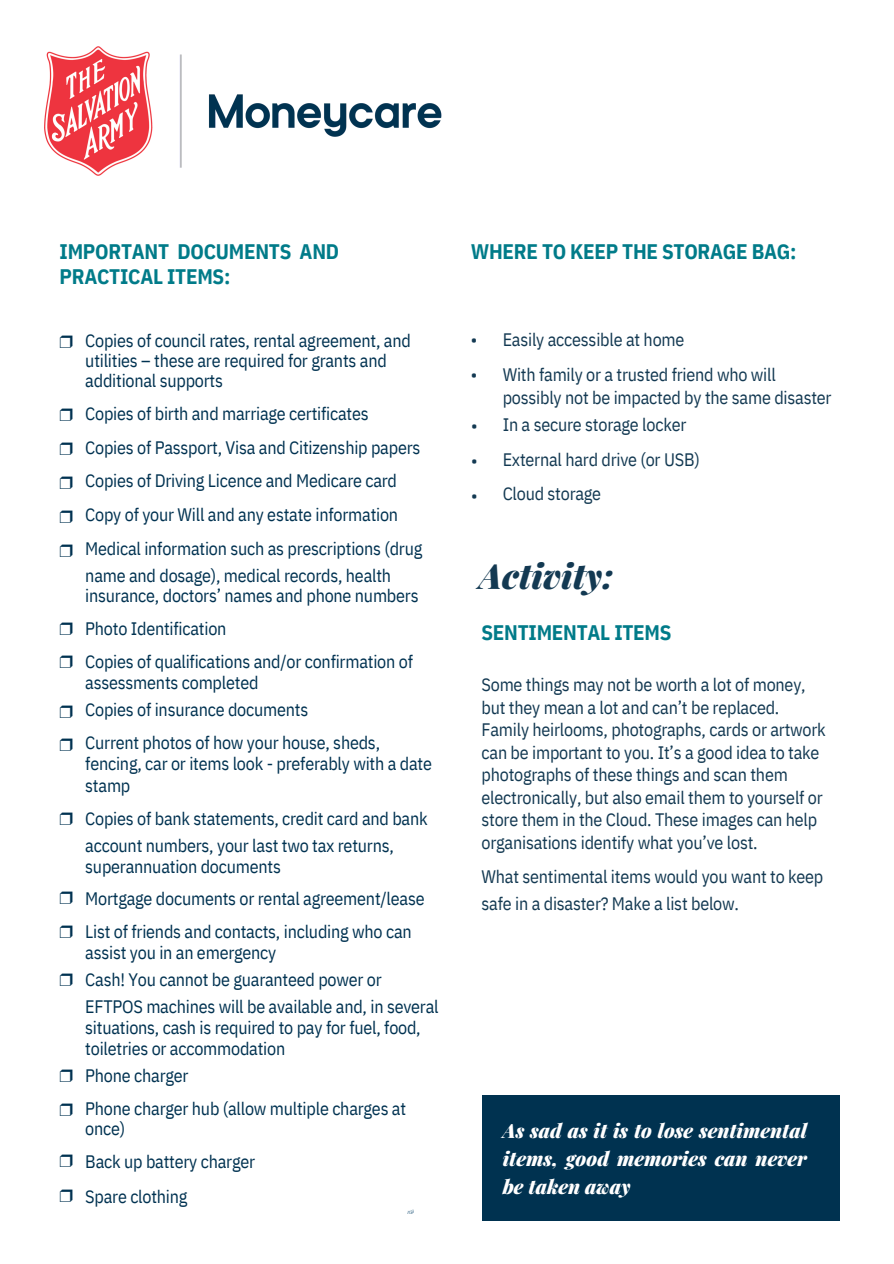
<style>
.page{position:relative;width:894px;height:1264px;background:#fff}
.page>*{position:absolute;margin:0;border:0;box-sizing:border-box;transform-origin:0 0}
.t1{font:italic 900 34.5px "Playfair Display";color:#133952}
.t2{font:700 21px/24.8px "IBM Plex Sans Cond";letter-spacing:-.01em;color:#007b89}
.t3{font:italic 900 19.5px/28.2px "Playfair Display";color:#fff;text-align:justify}
.t4{font:18px "IBM Plex Sans Cond";letter-spacing:-.01em;color:#003251}
.t5{font:18px/22.5px "IBM Plex Sans Cond";letter-spacing:-.01em;color:#133952}
.t6{font:18px/33.8px "Free Serif";color:#003251}
</style>
<div class="page">
<svg style="left:407px;top:1209px;width:6px;height:4px"></svg>
<img style="left:44px;top:46px;width:398px;height:130px">
<div style="left:481px;top:1095px;width:357px;height:125px;background:#003250"></div>
<p class="t2" style="left:60px;top:239px;width:281px">IMPORTANT DOCUMENTS AND<br>PRACTICAL ITEMS:</p>
<p class="t6" style="left:60px;top:325px;width:15px">❒</p>
<p class="t6" style="left:60px;top:398px;width:15px;text-align:justify">❒ ❒ ❒ ❒ ❒</p>
<p class="t6" style="left:60px;top:611px;width:15px">❒ ❒</p>
<p class="t6" style="left:60px;top:694px;width:15px">❒ ❒</p>
<p class="t6" style="left:60px;top:802px;width:15px">❒</p>
<p class="t6" style="left:60px;top:881px;width:15px">❒ ❒</p>
<p class="t6" style="left:60px;top:962px;width:15px">❒</p>
<p class="t6" style="left:60px;top:1059px;width:15px">❒ ❒</p>
<p class="t6" style="left:60px;top:1143px;width:15px;line-height:35px">❒ ❒</p>
<p class="t4" style="left:85px;top:328px;width:327px">Copies of council rates, rental agreement, and</p>
<p class="t4" style="left:85px;top:348px;width:303px">utilities – these are required for grants and</p>
<p class="t4" style="left:85px;top:368px;width:139px">additional supports</p>
<p class="t4" style="left:85px;top:401px;width:285px">Copies of birth and marriage certificates</p>
<p class="t4" style="left:85px;top:435px;width:336px">Copies of Passport, Visa and Citizenship papers</p>
<p class="t4" style="left:85px;top:469px;width:313px">Copies of Driving Licence and Medicare card</p>
<p class="t4" style="left:85px;top:502px;width:314px">Copy of your Will and any estate information</p>
<p class="t4" style="left:85px;top:536px;width:338px">Medical information such as prescriptions (drug</p>
<p class="t4" style="left:85px;top:563px;width:307px">name and dosage), medical records, health</p>
<p class="t4" style="left:85px;top:584px;width:335px">insurance, doctors’ names and phone numbers</p>
<p class="t4" style="left:85px;top:616px;width:143px">Photo Identification</p>
<p class="t4" style="left:85px;top:649px;width:329px">Copies of qualifications and/or confirmation of</p>
<p class="t4" style="left:85px;top:670px;width:175px">assessments completed</p>
<p class="t4" style="left:85px;top:697px;width:224px">Copies of insurance documents</p>
<p class="t4" style="left:85px;top:730px;width:296px">Current photos of how your house, sheds,</p>
<p class="t4" style="left:85px;top:751px;width:348px">fencing, car or items look - preferably with a date</p>
<p class="t4" style="left:85px;top:773px;width:47px">stamp</p>
<p class="t4" style="left:85px;top:806px;width:344px">Copies of bank statements, credit card and bank</p>
<p class="t4" style="left:85px;top:833px;width:310px">account numbers, your last two tax returns,</p>
<p class="t4" style="left:85px;top:854px;width:197px">superannuation documents</p>
<p class="t4" style="left:85px;top:886px;width:341px">Mortgage documents or rental agreement/lease</p>
<p class="t4" style="left:85px;top:919px;width:328px">List of friends and contacts, including who can</p>
<p class="t4" style="left:85px;top:940px;width:192px">assist you in an emergency</p>
<p class="t4" style="left:85px;top:967px;width:298px">Cash! You cannot be guaranteed power or</p>
<p class="t4" style="left:85px;top:994px;width:355px">EFTPOS machines will be available and, in several</p>
<p class="t4" style="left:85px;top:1015px;width:337px">situations, cash is required to pay for fuel, food,</p>
<p class="t4" style="left:85px;top:1036px;width:201px">toiletries or accommodation</p>
<p class="t4" style="left:85px;top:1063px;width:105px">Phone charger</p>
<p class="t4" style="left:85px;top:1096px;width:322px">Phone charger hub (allow multiple charges at</p>
<p class="t4" style="left:85px;top:1116px;width:41px">once)</p>
<p class="t4" style="left:85px;top:1149px;width:171px">Back up battery charger</p>
<p class="t4" style="left:85px;top:1184px;width:104px">Spare clothing</p>
<p class="t2" style="left:470px;top:239px;width:327px">WHERE TO KEEP THE STORAGE BAG:</p>
<p class="t5" style="left:470px;top:322px;width:8px;line-height:35px">• •</p>
<p class="t5" style="left:471px;top:407px;width:8px;line-height:35px;text-align:justify">• • •</p>
<p class="t5" style="left:502px;top:328px;width:183px">Easily accessible at home</p>
<p class="t5" style="left:502px;top:363px;width:274px">With family or a trusted friend who will</p>
<p class="t5" style="left:502px;top:385px;width:330px">possibly not be impacted by the same disaster</p>
<p class="t5" style="left:502px;top:412px;width:185px">In a secure storage locker</p>
<p class="t5" style="left:502px;top:447px;width:199px">External hard drive (or USB)</p>
<p class="t5" style="left:502px;top:482px;width:100px">Cloud storage</p>
<p class="t1" style="left:479px;top:551px;width:136px">Activity:</p>
<p class="t2" style="left:481px;top:620px;width:191px">SENTIMENTAL ITEMS</p>
<p class="t5" style="left:481px;top:673px;width:346px">Some things may not be worth a lot of money, but they mean a lot and can’t be replaced.<br>Family heirlooms, photographs, cards or artwork can be important to you. It’s a good idea to take photographs of these things and scan them electronically, but also email them to yourself or store them in the Cloud. These images can help organisations identify what you’ve lost.</p>
<p class="t5" style="left:481px;top:864px;width:343px">What sentimental items would you want to keep</p>
<p class="t5" style="left:481px;top:891px;width:259px">safe in a disaster? Make a list below.</p>
<p class="t3" style="left:502px;top:1115px;width:306px">As sad as it is to lose sentimental items, good memories can never be taken away</p>
</div>
